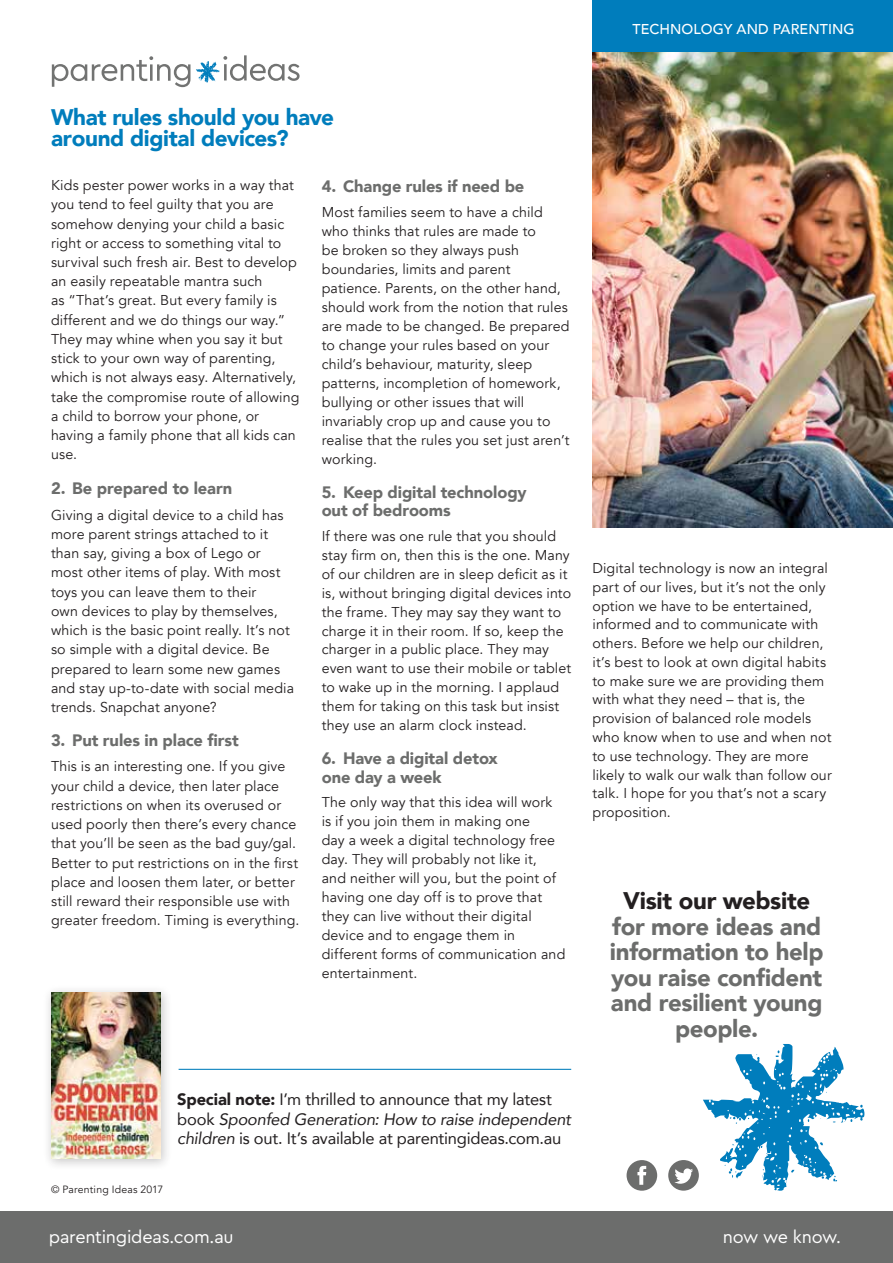
<style>
.page{position:relative;width:893px;height:1263px;background:#fff}
.page>*{position:absolute;margin:0;border:0;box-sizing:border-box;transform-origin:0 0}
.t1{font:900 24px/25.5px "Avenir";letter-spacing:-.01em;color:#6c6d6c;text-align:center}
.t2{font:900 24px "Avenir";letter-spacing:-.01em;color:#231f20}
.t3{font:900 22.5px/21px "Avenir";letter-spacing:-.015em;color:#007dbc}
.t4{font:18px "Cera Basic";letter-spacing:-.015em;color:#fff}
.t5{font:16.5px/19.5px "Avenir";letter-spacing:-.015em;color:#231f20}
.t6{font:900 16.5px/18.1px "Avenir";letter-spacing:-.01em;color:#6c6d6c}
.t7{font:14.25px/19.2px "Avenir";letter-spacing:.01em;color:#231f20}
.t8{font:500 14.25px "Avenir";letter-spacing:.01em;color:#fff}
.t9{font:10.5px "Avenir";letter-spacing:.015em;color:#231f20}
.s1{font-weight:900}
.s2{font-style:italic}
</style>
<div class="page">
<img style="left:592px;top:51px;width:301px;height:476px">
<div style="left:592px;top:0;width:301px;height:51px;background:#007dbc"></div>
<div style="left:0;top:1212px;width:893px;height:51px;background:#6c6d6c"></div>
<svg style="left:52px;top:56px;width:138px;height:31px"></svg>
<svg style="left:196px;top:55px;width:104px;height:27px"></svg>
<hr style="left:179px;top:1069px;width:392px;height:1px;background:#007dbc">
<svg style="left:627px;top:1160px;width:30px;height:31px"></svg>
<svg style="left:668px;top:1044px;width:196px;height:147px"></svg>
<div style="left:43px;top:984px;width:130px;height:187px;background:#231f20;opacity:.25"></div>
<img style="left:51px;top:992px;width:110px;height:167px">
<p class="t8" style="left:632px;top:17px;width:224px">TECHNOLOGY AND PARENTING</p>
<h2 class="t3" style="left:51px;top:106px;width:285px">What rules should you have around digital devices?</h2>
<p class="t7" style="left:51px;top:176px;width:250px">Kids pester power works in a way that you tend to feel guilty that you are somehow denying your child a basic right or access to something vital to survival such fresh air. Best to develop an easily repeatable mantra such<br>as “That’s great. But every family is different and we do things our way.” They may whine when you say it but stick to your own way of parenting, which is not always easy. Alternatively, take the compromise route of allowing a child to borrow your phone, or having a family phone that all kids can use.</p>
<p class="t6" style="left:51px;top:479px;width:183px">2. Be prepared to learn</p>
<p class="t7" style="left:51px;top:505px;width:245px">Giving a digital device to a child has more parent strings attached to it than say, giving a box of Lego or most other items of play. With most toys you can leave them to their<br>own devices to play by themselves, which is the basic point really. It’s not so simple with a digital device. Be prepared to learn some new games and stay up-to-date with social media trends. Snapchat anyone?</p>
<p class="t6" style="left:51px;top:731px;width:189px">3. Put rules in place first</p>
<p class="t7" style="left:51px;top:757px;width:250px">This is an interesting one. If you give your child a device, then later place restrictions on when its overused or used poorly then there’s every chance that you’ll be seen as the bad guy/gal.<br>Better to put restrictions on in the first place and loosen them later, or better still reward their responsible use with greater freedom. Timing is everything.</p>
<p class="t6" style="left:322px;top:177px;width:204px">4. Change rules if need be</p>
<p class="t7" style="left:322px;top:203px;width:249px">Most families seem to have a child who thinks that rules are made to<br>be broken so they always push boundaries, limits and parent patience. Parents, on the other hand, should work from the notion that rules are made to be changed. Be prepared to change your rules based on your child’s behaviour, maturity, sleep patterns, incompletion of homework, bullying or other issues that will invariably crop up and cause you to realise that the rules you set just aren’t working.</p>
<p class="t6" style="left:322px;top:482px;width:206px">5. Keep digital technology out of bedrooms</p>
<p class="t7" style="left:322px;top:527px;width:251px">If there was one rule that you should stay firm on, then this is the one. Many of our children are in sleep deficit as it is, without bringing digital devices into the frame. They may say they want to charge it in their room. If so, keep the charger in a public place. They may even want to use their mobile or tablet to wake up in the morning. I applaud them for taking on this task but insist they use an alarm clock instead.</p>
<p class="t6" style="left:322px;top:749px;width:177px">6. Have a digital detox one day a week</p>
<p class="t7" style="left:322px;top:793px;width:245px">The only way that this idea will work is if you join them in making one<br>day a week a digital technology free day. They will probably not like it,<br>and neither will you, but the point of having one day off is to prove that they can live without their digital device and to engage them in different forms of communication and entertainment.</p>
<p class="t9" style="left:51px;top:1183px;width:114px">© Parenting Ideas 2017</p>
<p class="t5" style="left:177px;top:1089px;width:395px"><span class="s1">Special note:</span> I’m thrilled to announce that my latest book <span class="s2">Spoonfed Generation: How to raise independent children</span> is out. It’s available at parentingideas.com.au</p>
<p class="t7" style="left:592px;top:559px;width:241px;line-height:18.8px">Digital technology is now an integral part of our lives, but it’s not the only option we have to be entertained, informed and to communicate with others. Before we help our children, it’s best to look at own digital habits to make sure we are providing them with what they need – that is, the provision of balanced role models who know when to use and when not to use technology. They are more likely to walk our walk than follow our talk. I hope for you that’s not a scary proposition.</p>
<h1 class="t2" style="left:623px;top:880px;width:189px">Visit our website</h1>
<h1 class="t1" style="left:610px;top:913px;width:215px">for more ideas and information to help you raise confident and resilient young people.</h1>
<p class="t4" style="left:49px;top:1226px;width:186px">parentingideas.com.au</p>
<p class="t4" style="left:723px;top:1226px;width:120px">now we know.</p>
</div>
